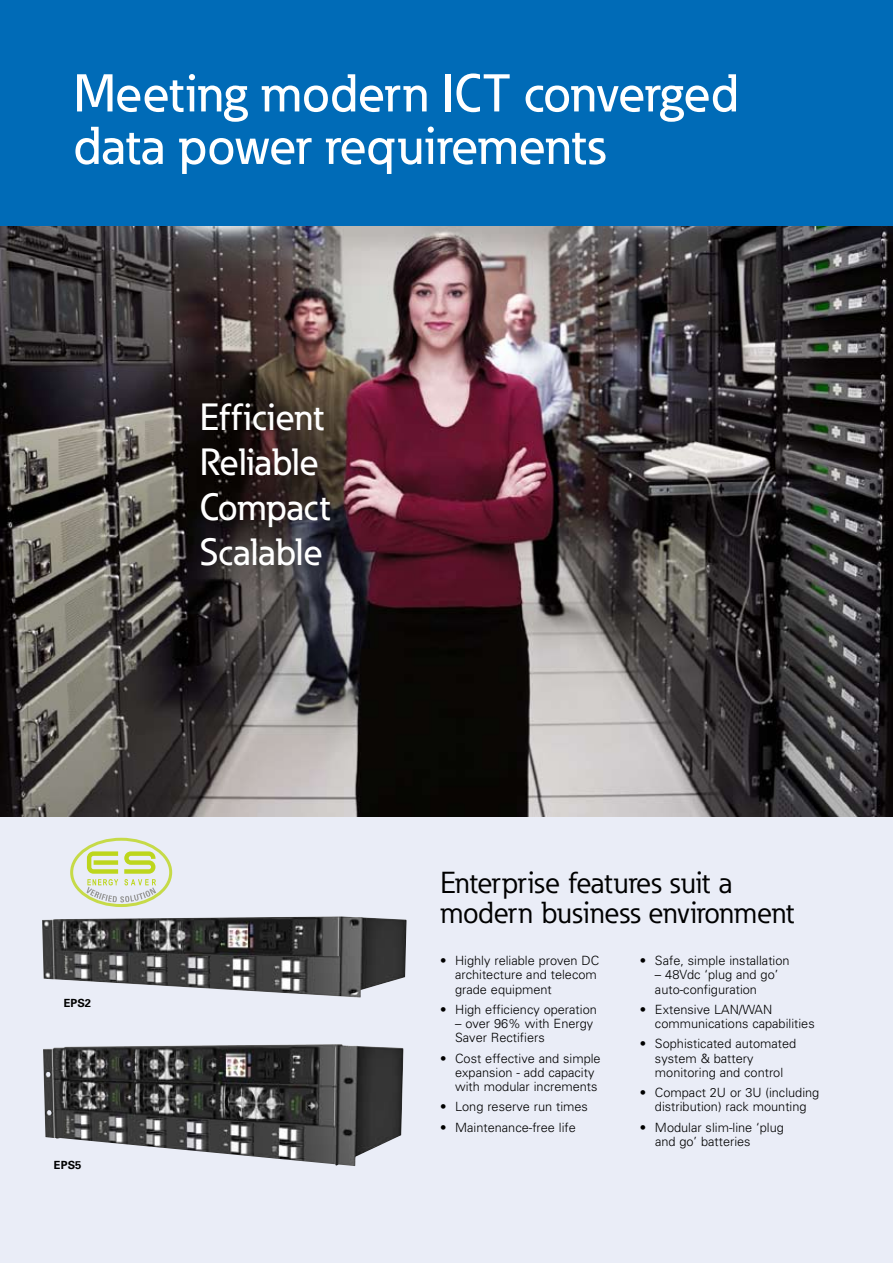
<style>
.page{position:relative;width:893px;height:1263px;background:#eaedf7}
.page>*{position:absolute;margin:0;border:0;box-sizing:border-box;transform-origin:0 0}
.t1{font:500 52.5px/52.5px "Eaton";color:#fff}
.t2{font:500 37.5px/45px "Eaton";color:#fff}
.t3{font:30px/30px "Eaton";color:#000}
.t4{font:300 12.75px/14.2px "Univers";color:#000}
.t5{font:700 11.25px "Univers";color:#000}
</style>
<div class="page">
<div style="left:70px;top:838px;width:102px;height:69px;border:3px solid #bdd61d;border-radius:50%"></div>
<svg style="left:87px;top:851px;width:69px;height:51px"></svg>
<img style="left:0;top:225px;width:893px;height:591px">
<div style="left:0;top:0;width:893px;height:225px;background:#006bb7"></div>
<img style="left:43px;top:1044px;width:361px;height:122px">
<img style="left:42px;top:916px;width:364px;height:81px">
<h1 class="t1" style="left:73px;top:66px;width:667px">Meeting modern ICT converged data power requirements</h1>
<h2 class="t2" style="left:200px;top:394px;width:132px">Efficient<br>Reliable<br>Compact<br>Scalable</h2>
<p class="t5" style="left:64px;top:996px;width:29px">EPS2</p>
<p class="t5" style="left:54px;top:1158px;width:29px">EPS5</p>
<h3 class="t3" style="left:440px;top:868px;width:356px">Enterprise features suit a modern business environment</h3>
<p class="t4" style="left:640px;top:953px;width:151px">• Safe, simple installation</p>
<p class="t4" style="left:655px;top:967px;width:125px">– 48Vdc ‘plug and go’ auto-configuration</p>
<p class="t4" style="left:655px;top:1002px;width:161px;text-indent:-15px">• Extensive LAN/WAN communications capabilities</p>
<p class="t4" style="left:655px;top:1036px;width:143px;text-indent:-15px">• Sophisticated automated system &amp; battery monitoring and control</p>
<p class="t4" style="left:640px;top:1085px;width:181px;text-align:center">• Compact 2U or 3U (including distribution) rack mounting</p>
<p class="t4" style="left:655px;top:1120px;width:130px;text-indent:-15px">• Modular slim-line ‘plug and go’ batteries</p>
<p class="t4" style="left:455px;top:953px;width:146px;text-indent:-15px">• Highly reliable proven DC architecture and telecom grade equipment</p>
<p class="t4" style="left:440px;top:1002px;width:158px">• High efficiency operation</p>
<p class="t4" style="left:455px;top:1016px;width:140px">– over 96% with Energy<br>Saver Rectifiers</p>
<p class="t4" style="left:455px;top:1051px;width:147px;text-indent:-15px">• Cost effective and simple expansion - add capacity with modular increments</p>
<p class="t4" style="left:440px;top:1099px;width:149px">• Long reserve run times</p>
<p class="t4" style="left:440px;top:1120px;width:137px">• Maintenance-free life</p>
</div>
